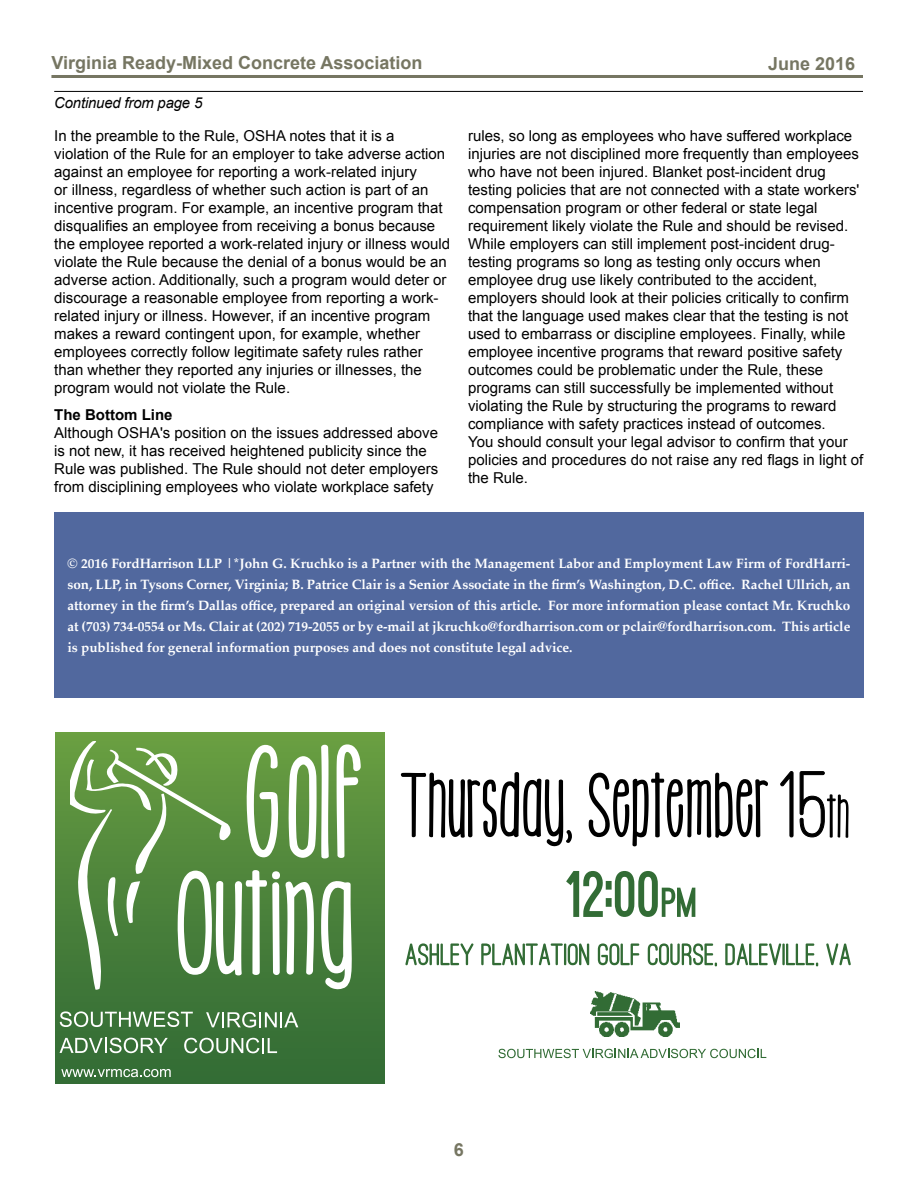
<style>
.page{position:relative;width:918px;height:1188px;background:#fff}
.page>*{position:absolute;margin:0;border:0;box-sizing:border-box;transform-origin:0 0}
.t1{font:700 18px "Arial";color:#767662}
.t2{font:15px/18px "Arial";color:#000}
.t3{font:italic 15px "Arial";letter-spacing:-.01em;color:#000}
.t4{font:700 15px "Arial";color:#000}
.t5{font:700 13.5px/21px "Palatino";letter-spacing:-.005em;color:#fff;text-align:justify}
</style>
<div class="page">
<hr style="left:53px;top:75px;width:810px;height:3px;background:#767662">
<hr style="left:54px;top:91px;width:809px;height:1px;background:#000">
<div style="left:54px;top:512px;width:810px;height:186px;background:#51689e"></div>
<img style="left:590px;top:992px;width:90px;height:45px">
<div style="left:56px;top:732px;width:329px;height:351px;background:linear-gradient(to bottom,#6a9e44,#2f6834)"></div>
<svg style="left:71px;top:740px;width:290px;height:250px"></svg>
<svg style="left:60px;top:1011px;width:133px;height:16px"></svg>
<svg style="left:206px;top:1012px;width:92px;height:16px"></svg>
<svg style="left:60px;top:1038px;width:108px;height:15px"></svg>
<svg style="left:184px;top:1038px;width:93px;height:15px"></svg>
<svg style="left:61px;top:1069px;width:110px;height:8px"></svg>
<svg style="left:498px;top:1049px;width:268px;height:9px"></svg>
<svg style="left:401px;top:772px;width:171px;height:74px"></svg>
<svg style="left:589px;top:772px;width:179px;height:74px"></svg>
<svg style="left:780px;top:771px;width:14px;height:66px"></svg>
<svg style="left:800px;top:771px;width:49px;height:67px"></svg>
<svg style="left:566px;top:871px;width:129px;height:46px"></svg>
<svg style="left:405px;top:943px;width:69px;height:22px"></svg>
<svg style="left:481px;top:943px;width:108px;height:22px"></svg>
<svg style="left:598px;top:943px;width:41px;height:22px"></svg>
<svg style="left:648px;top:943px;width:69px;height:23px"></svg>
<svg style="left:725px;top:943px;width:93px;height:23px"></svg>
<svg style="left:826px;top:943px;width:25px;height:22px"></svg>
<p class="t1" style="left:51px;top:50px;width:373px">Virginia Ready-Mixed Concrete Association</p>
<p class="t1" style="left:768px;top:52px;width:89px">June 2016</p>
<p class="t3" style="left:54px;top:93px;width:150px">Continued from page 5</p>
<p class="t2" style="left:54px;top:127px;width:397px">In the preamble to the Rule, OSHA notes that it is a violation of the Rule for an employer to take adverse action against an employee for reporting a work-related injury<br>or illness, regardless of whether such action is part of an incentive program. For example, an incentive program that disqualifies an employee from receiving a bonus because the employee reported a work-related injury or illness would violate the Rule because the denial of a bonus would be an adverse action. Additionally, such a program would deter or discourage a reasonable employee from reporting a work&shy;related injury or illness. However, if an incentive program makes a reward contingent upon, for example, whether employees correctly follow legitimate safety rules rather than whether they reported any injuries or illnesses, the program would not violate the Rule.</p>
<p class="t4" style="left:54px;top:405px;width:120px">The Bottom Line</p>
<p class="t2" style="left:54px;top:424px;width:386px">Although OSHA's position on the issues addressed above is not new, it has received heightened publicity since the Rule was published. The Rule should not deter employers from disciplining employees who violate workplace safety</p>
<p class="t2" style="left:468px;top:127px;width:397px">rules, so long as employees who have suffered workplace injuries are not disciplined more frequently than employees who have not been injured. Blanket post-incident drug testing policies that are not connected with a state workers' compensation program or other federal or state legal requirement likely violate the Rule and should be revised.<br>While employers can still implement post-incident drug&shy;testing programs so long as testing only occurs when employee drug use likely contributed to the accident, employers should look at their policies critically to confirm that the language used makes clear that the testing is not used to embarrass or discipline employees. Finally, while employee incentive programs that reward positive safety outcomes could be problematic under the Rule, these programs can still successfully be implemented without violating the Rule by structuring the programs to reward compliance with safety practices instead of outcomes.<br>You should consult your legal advisor to confirm that your policies and procedures do not raise any red flags in light of the Rule.</p>
<p class="t5" style="left:68px;top:553px;width:785px">© 2016 FordHarrison LLP |*John G. Kruchko is a Partner with the Management Labor and Employment Law Firm of FordHarri&shy;son, LLP, in Tysons Corner, Virginia; B. Patrice Clair is a Senior Associate in the firm’s Washington, D.C. office. Rachel Ullrich, an attorney in the firm’s Dallas office, prepared an original version of this article. For more information please contact Mr. Kruchko at (703) 734-0554 or Ms. Clair at (202) 719-2055 or by e-mail at jkruchko@fordharrison.com or pclair@fordharrison.com. This article is published for general information purposes and does not constitute legal advice.</p>
<p class="t1" style="left:454px;top:1137px;width:12px">6</p>
</div>
